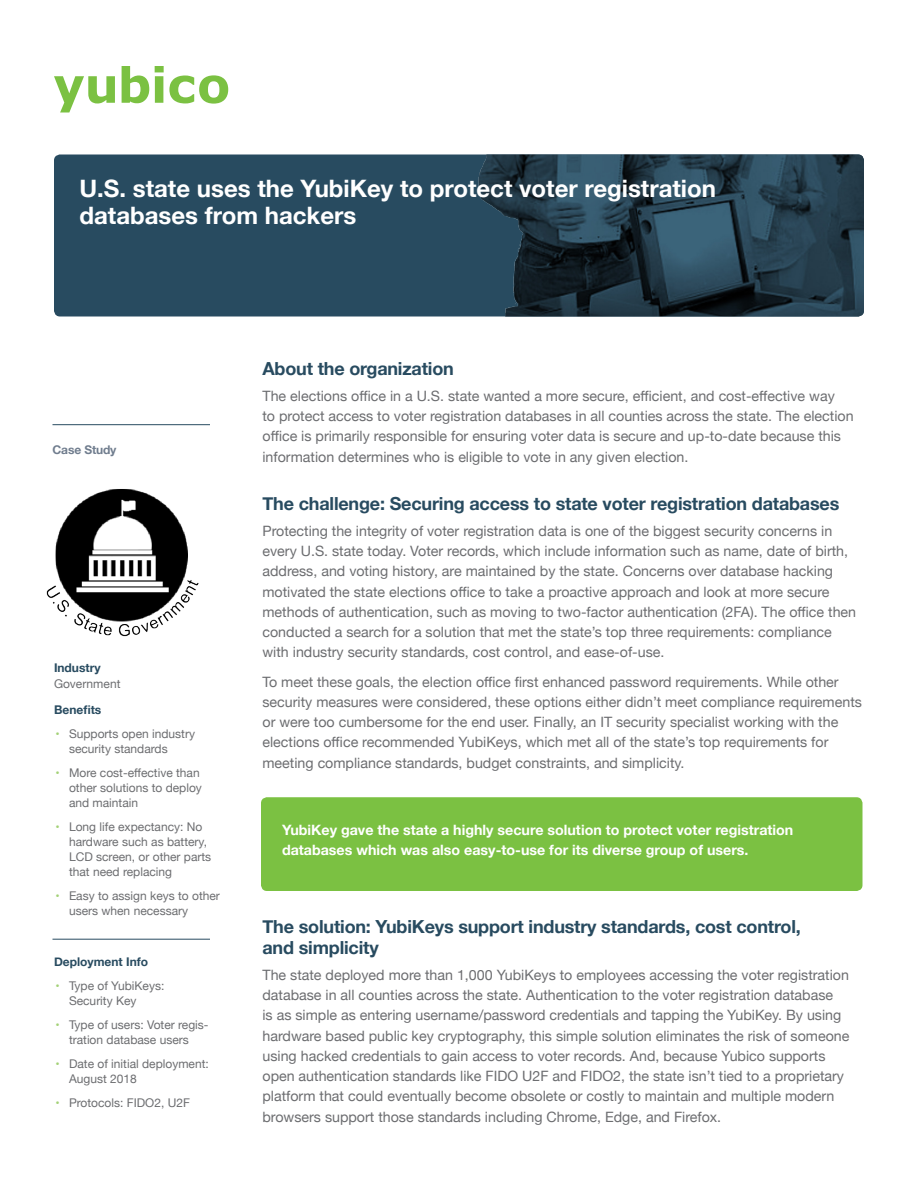
<style>
.page{position:relative;width:918px;height:1188px;background:#fff}
.page>*{position:absolute;margin:0;border:0;box-sizing:border-box;transform-origin:0 0}
.case_study_page_head{font:700 24px/27px "Helvetica Neue";color:#fff}
.case_study_head{font:700 18px/21px "Helvetica Neue";letter-spacing:-.01em;color:#284b60}
.body{font:14.25px/20.2px "Helvetica Neue";color:#6c6d70}
.body-2{font:700 14.25px/20.2px "Helvetica Neue";color:#fff}
.sidebar_bullet{font:12px/15px "Helvetica Neue";color:#6c6d70}
.sidebar_head{font:700 12px "Helvetica Neue";color:#284b60}
.body-3{font:12px/16.5px "Helvetica Neue";color:#6c6d70}
.header_body{font:700 12px "Helvetica Neue";letter-spacing:-.01em;color:#707d8e}
.s1{font-weight:700;color:#284b60}
.s2{color:#a3d176}
</style>
<div class="page">
<img style="left:46px;top:425px;width:164px;height:212px">
<img style="left:54px;top:154px;width:810px;height:162px">
<svg style="left:54px;top:76px;width:61px;height:36px"></svg>
<svg style="left:122px;top:66px;width:27px;height:37px"></svg>
<svg style="left:155px;top:66px;width:73px;height:38px"></svg>
<hr style="left:52px;top:424px;width:158px;height:1px;background:#284b60">
<hr style="left:52px;top:939px;width:158px;height:1px;background:#284b60">
<div style="left:261px;top:797px;width:602px;height:94px;background:#7bc142;border-radius:6px"></div>
<p class="case_study_page_head" style="left:80px;top:176px;width:638px">U.S. state uses the YubiKey to protect voter registration databases from hackers</p>
<p class="header_body" style="left:52px;top:441px;width:66px">Case Study</p>
<p class="body-3" style="left:54px;top:660px;width:68px"><span class="s1">Industry<br></span>Government</p>
<p class="sidebar_head" style="left:54px;top:700px;width:49px">Benefits</p>
<p class="sidebar_bullet" style="left:69px;top:727px;width:128px;text-indent:-14px"><span class="s2">•</span> Supports open industry security standards</p>
<p class="sidebar_bullet" style="left:69px;top:766px;width:134px;text-indent:-14px"><span class="s2">•</span> More cost-effective than other solutions to deploy and maintain</p>
<p class="sidebar_bullet" style="left:69px;top:820px;width:144px;text-indent:-14px"><span class="s2">•</span> Long life expectancy: No hardware such as battery,<br>LCD screen, or other parts that need replacing</p>
<p class="sidebar_bullet" style="left:69px;top:889px;width:152px;text-indent:-14px"><span class="s2">•</span> Easy to assign keys to other users when necessary</p>
<p class="sidebar_head" style="left:54px;top:952px;width:96px">Deployment Info</p>
<p class="sidebar_bullet" style="left:69px;top:979px;width:97px;text-indent:-14px"><span class="s2">•</span> Type of YubiKeys:<br>Security Key</p>
<p class="sidebar_bullet" style="left:56px;top:1018px;width:155px;text-align:center"><span class="s2">•</span> Type of users: Voter regis&shy;tration database users</p>
<p class="sidebar_bullet" style="left:69px;top:1057px;width:141px;text-indent:-14px"><span class="s2">•</span> Date of initial deployment:<br>August 2018</p>
<p class="sidebar_bullet" style="left:56px;top:1096px;width:136px"><span class="s2">•</span> Protocols: FIDO2, U2F</p>
<p class="case_study_head" style="left:262px;top:358px;width:193px">About the organization</p>
<p class="body" style="left:262px;top:386px;width:593px">The elections office in a U.S. state wanted a more secure, efficient, and cost-effective way<br>to protect access to voter registration databases in all counties across the state. The election office is primarily responsible for ensuring voter data is secure and up-to-date because this information determines who is eligible to vote in any given election.</p>
<p class="case_study_head" style="left:262px;top:493px;width:578px">The challenge: Securing access to state voter registration databases</p>
<p class="body" style="left:262px;top:521px;width:595px">Protecting the integrity of voter registration data is one of the biggest security concerns in every U.S. state today. Voter records, which include information such as name, date of birth, address, and voting history, are maintained by the state. Concerns over database hacking motivated the state elections office to take a proactive approach and look at more secure methods of authentication, such as moving to two-factor authentication (2FA). The office then conducted a search for a solution that met the state’s top three requirements: compliance with industry security standards, cost control, and ease-of-use.</p>
<p class="body" style="left:262px;top:672px;width:601px">To meet these goals, the election office first enhanced password requirements. While other security measures were considered, these options either didn’t meet compliance requirements or were too cumbersome for the end user. Finally, an IT security specialist working with the elections office recommended YubiKeys, which met all of the state’s top requirements for meeting compliance standards, budget constraints, and simplicity.</p>
<p class="body-2" style="left:282px;top:820px;width:513px">YubiKey gave the state a highly secure solution to protect voter registration databases which was also easy-to-use for its diverse group of users.</p>
<p class="case_study_head" style="left:262px;top:916px;width:540px">The solution: YubiKeys support industry standards, cost control, and simplicity</p>
<p class="body" style="left:262px;top:965px;width:589px">The state deployed more than 1,000 YubiKeys to employees accessing the voter registration database in all counties across the state. Authentication to the voter registration database<br>is as simple as entering username/password credentials and tapping the YubiKey. By using hardware based public key cryptography, this simple solution eliminates the risk of someone using hacked credentials to gain access to voter records. And, because Yubico supports open authentication standards like FIDO U2F and FIDO2, the state isn’t tied to a proprietary platform that could eventually become obsolete or costly to maintain and multiple modern browsers support those standards including Chrome, Edge, and Firefox.</p>
</div>
